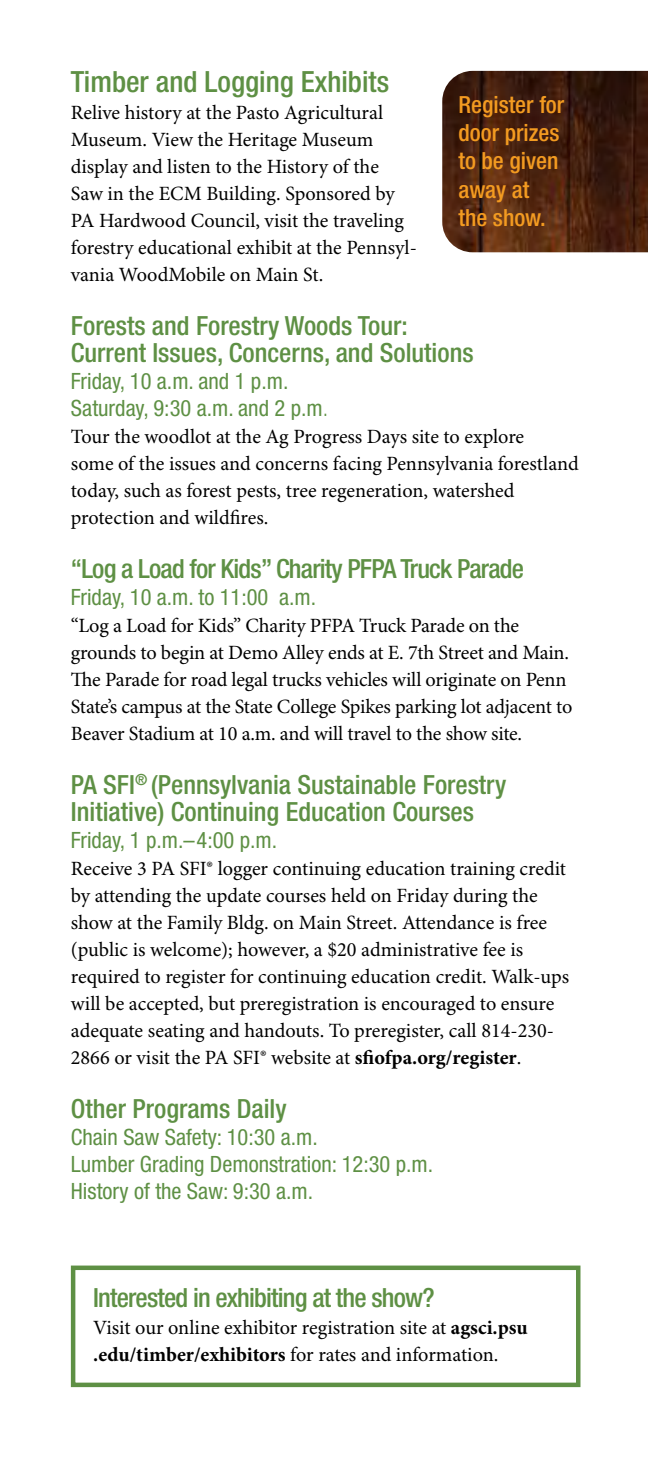
<style>
.page{position:relative;width:648px;height:1458px;background:#fff}
.page>*{position:absolute;margin:0;border:0;box-sizing:border-box;transform-origin:0 0}
.t1{font:500 condensed 29.25px "Helvetica Neue LT Std";color:#5e9044}
.t2{font:500 condensed 26.55px/27px "Helvetica Neue LT Std";color:#5e9044}
.t3{font:500 condensed 26.55px "Helvetica Neue LT Std";letter-spacing:-.03em;color:#5e9044}
.t4{font:500 condensed 23.62px/28.3px "Helvetica Neue LT Std";color:#f39b21}
.t5{font:condensed 22.5px/27px "Helvetica Neue LT Std";color:#5e9044}
.t6{font:20.25px/27px "Minion Pro";letter-spacing:-.005em;color:#000}
.s1{font-weight:300}
.s2{font-weight:700}
</style>
<div class="page">
<img style="left:442px;top:71px;width:206px;height:181px">
<div style="left:71px;top:1266px;width:509px;height:121px;border:4px solid #5e9044"></div>
<h1 class="t1" style="left:71px;top:64px;width:320px">Timber and Logging Exhibits</h1>
<p class="t6" style="left:71px;top:100px;width:348px">Relive history at the Pasto Agricultural Museum. View the Heritage Museum display and listen to the History of the<br>Saw in the ECM Building. Sponsored by PA Hardwood Council, visit the traveling forestry educational exhibit at the Pennsyl&shy;vania WoodMobile on Main St.</p>
<h2 class="t2" style="left:71px;top:312px;width:404px">Forests and Forestry Woods Tour:<br>Current Issues, Concerns, and Solutions</h2>
<p class="t5" style="left:71px;top:367px;width:259px">Friday, 10 a.m. and 1 p.m.<br>Saturday, 9:30 a.m. and 2 p.m<span class="s1">.</span></p>
<p class="t6" style="left:71px;top:424px;width:509px">Tour the woodlot at the Ag Progress Days site to explore<br>some of the issues and concerns facing Pennsylvania forestland today, such as forest pests, tree regeneration, watershed protection and wildfires.</p>
<h2 class="t3" style="left:71px;top:553px;width:455px">“Log a Load for Kids” Charity PFPA Truck Parade</h2>
<p class="t5" style="left:71px;top:583px;width:247px">Friday, 10 a.m. to 11:00 a.m.</p>
<p class="t6" style="left:71px;top:613px;width:503px">“Log a Load for Kids” Charity PFPA Truck Parade on the grounds to begin at Demo Alley ends at E. 7th Street and Main.<br>The Parade for road legal trucks vehicles will originate on Penn State’s campus at the State College Spikes parking lot adjacent to Beaver Stadium at 10 a.m. and will travel to the show site.</p>
<h2 class="t2" style="left:71px;top:771px;width:437px">PA SFI<sup>®</sup> (Pennsylvania Sustainable Forestry<br>Initiative) Continuing Education Courses</h2>
<p class="t5" style="left:71px;top:826px;width:208px">Friday, 1 p.m.–4:00 p.m.</p>
<p class="t6" style="left:71px;top:856px;width:500px">Receive 3 PA SFI® logger continuing education training credit by attending the update courses held on Friday during the show at the Family Bldg. on Main Street. Attendance is free (public is welcome); however, a $20 administrative fee is required to register for continuing education credit. Walk-ups will be accepted, but preregistration is encouraged to ensure adequate seating and handouts. To preregister, call 814-230- 2866 or visit the PA SFI® website at <span class="s2">sfiofpa.org/register</span>.</p>
<h2 class="t2" style="left:71px;top:1095px;width:217px">Other Programs Daily</h2>
<p class="t5" style="left:71px;top:1123px;width:364px">Chain Saw Safety: 10:30 a.m.<br>Lumber Grading Demonstration: 12:30 p.m.<br>History of the Saw: 9:30 a.m.</p>
<p class="t4" style="left:458px;top:90px;width:107px">Register for door prizes to be given away at<br>the show.</p>
<h2 class="t3" style="left:93px;top:1282px;width:343px">Interested in exhibiting at the show?</h2>
<p class="t6" style="left:93px;top:1315px;width:436px">Visit our online exhibitor registration site at <span class="s2">agsci.psu .edu/timber/exhibitors</span> for rates and information.</p>
</div>
